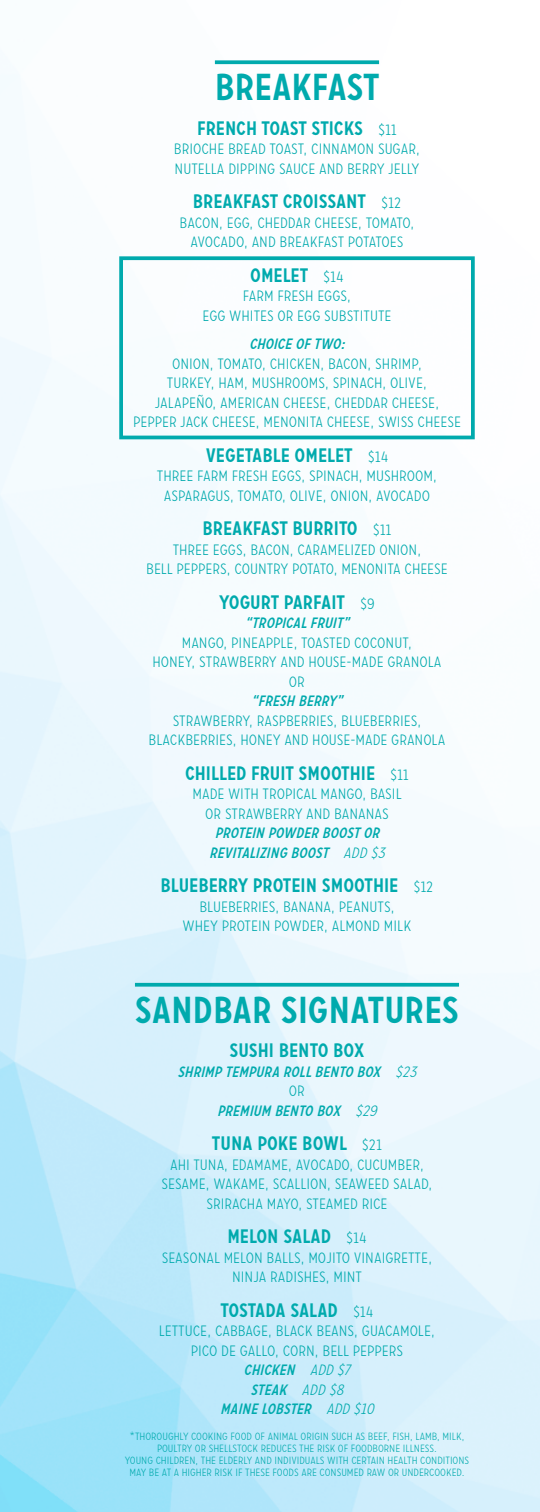
<style>
.page{position:relative;width:540px;height:1512px;background:#fff}
.page>*{position:absolute;margin:0;border:0;box-sizing:border-box;transform-origin:0 0}
.t1{font:500 37.5px "Carrosserie";color:#00aaad}
.t2{font:500 19.5px "Carrosserie";color:#00aaad}
.t3{font:200 15px/19.5px "Carrosserie";color:#00aaad;text-align:center}
.t4{font:italic 15px/19.5px "Carrosserie";color:#00aaad;text-align:center}
.t5{font:200 10.5px/12px "Carrosserie";color:#00aaad;text-align:center}
.s1{font-weight:200;font-size:15px}
.s2{font-weight:200}
.s3{font-weight:200;font-style:normal}
.s4{font-weight:400;font-style:italic}
.s5{font-style:italic}
</style>
<div class="page">
<svg style="left:215px;top:60px;width:164px;height:4px"></svg>
<svg style="left:135px;top:983px;width:324px;height:4px"></svg>
<div style="left:119px;top:256px;width:356px;height:183px;border:4px solid #00aaad"></div>
<h1 class="t1" style="left:215px;top:63px;width:166px">BREAKFAST</h1>
<h2 class="t2" style="left:197px;top:115px;width:201px">FRENCH TOAST STICKS <span class="s1">$11</span></h2>
<p class="t3" style="left:174px;top:139px;width:248px;text-align:left">BRIOCHE BREAD TOAST, CINNAMON SUGAR,<br>NUTELLA DIPPING SAUCE AND BERRY JELLY</p>
<h2 class="t2" style="left:193px;top:189px;width:210px">BREAKFAST CROISSANT <span class="s1">$12</span></h2>
<p class="t3" style="left:180px;top:213px;width:236px">BACON, EGG, CHEDDAR CHEESE, TOMATO,<br>AVOCADO, AND BREAKFAST POTATOES</p>
<h2 class="t2" style="left:250px;top:262px;width:95px">OMELET <span class="s1">$14</span></h2>
<p class="t3" style="left:202px;top:286px;width:191px">FARM FRESH EGGS,<br>EGG WHITES OR EGG SUBSTITUTE</p>
<p class="t4" style="left:249px;top:334px;width:102px">CHOICEOFTWO:</p>
<p class="t3" style="left:133px;top:354px;width:329px">ONION, TOMATO, CHICKEN, BACON, SHRIMP,<br>TURKEY, HAM, MUSHROOMS, SPINACH, OLIVE,<br>JALAPEÑO, AMERICAN CHEESE, CHEDDAR CHEESE, PEPPER JACK CHEESE, MENONITA CHEESE, SWISS CHEESE</p>
<h2 class="t2" style="left:206px;top:442px;width:184px">VEGETABLE OMELET <span class="s1">$14</span></h2>
<p class="t3" style="left:157px;top:466px;width:282px">THREE FARM FRESH EGGS, SPINACH, MUSHROOM,<br>ASPARAGUS, TOMATO, OLIVE, ONION, AVOCADO</p>
<h2 class="t2" style="left:202px;top:516px;width:191px">BREAKFAST BURRITO <span class="s1">$11</span></h2>
<p class="t3" style="left:146px;top:540px;width:303px">THREE EGGS, BACON, CARAMELIZED ONION,<br>BELL PEPPERS, COUNTRY POTATO, MENONITA CHEESE</p>
<h2 class="t2" style="left:219px;top:589px;width:157px">YOGURT PARFAIT <span class="s1">$9</span></h2>
<p class="t4" style="left:245px;top:613px;width:110px">“TROPICALFRUIT”</p>
<p class="t3" style="left:152px;top:633px;width:291px">MANGO, PINEAPPLE, TOASTED COCONUT,<br>HONEY, STRAWBERRY AND HOUSE-MADE GRANOLA<br>OR</p>
<p class="t4" style="left:252px;top:691px;width:97px">“FRESH BERRY”</p>
<p class="t3" style="left:149px;top:711px;width:298px">STRAWBERRY, RASPBERRIES, BLUEBERRIES,<br>BLACKBERRIES, HONEY AND HOUSE-MADE GRANOLA</p>
<h2 class="t2" style="left:185px;top:760px;width:225px">CHILLED FRUIT SMOOTHIE <span class="s1">$11</span></h2>
<p class="t3" style="left:192px;top:784px;width:211px">MADE WITH TROPICAL MANGO, BASIL<br>OR STRAWBERRY AND BANANAS</p>
<p class="t4" style="left:209px;top:823px;width:181px">PROTEIN POWDERBOOSTOR<br>REVITALIZINGBOOST <span class="s2">ADD $3</span></p>
<h2 class="t2" style="left:161px;top:873px;width:274px">BLUEBERRY PROTEIN SMOOTHIE <span class="s1">$12</span></h2>
<p class="t3" style="left:183px;top:897px;width:230px">BLUEBERRIES, BANANA, PEANUTS,<br>WHEY PROTEIN POWDER, ALMOND MILK</p>
<h1 class="t1" style="left:135px;top:985px;width:326px">SANDBAR SIGNATURES</h1>
<h2 class="t2" style="left:230px;top:1038px;width:136px">SUSHI BENTO BOX</h2>
<p class="t4" style="left:177px;top:1062px;width:245px">SHRIMPTEMPURAROLLBENTO BOX <span class="s2">$23<br></span><span class="s3">OR<br></span>PREMIUM BENTO BOX <span class="s2">$29</span></p>
<h2 class="t2" style="left:212px;top:1131px;width:172px">TUNA POKE BOWL <span class="s1">$21</span></h2>
<p class="t3" style="left:161px;top:1155px;width:273px">AHI TUNA, EDAMAME, AVOCADO, CUCUMBER,<br>SESAME, WAKAME, SCALLION, SEAWEED SALAD,<br>SRIRACHA MAYO, STEAMED RICE</p>
<h2 class="t2" style="left:227px;top:1224px;width:141px">MELON SALAD <span class="s1">$14</span></h2>
<p class="t3" style="left:162px;top:1248px;width:272px">SEASONAL MELON BALLS, MOJITO VINAIGRETTE,<br>NINJA RADISHES, MINT</p>
<h2 class="t2" style="left:220px;top:1297px;width:155px">TOSTADA SALAD <span class="s1">$14</span></h2>
<p class="t3" style="left:159px;top:1321px;width:278px">LETTUCE, CABBAGE, BLACK BEANS, GUACAMOLE,<br>PICO DE GALLO, CORN, BELL PEPPERS<br><span class="s4">CHICKEN</span> <span class="s5">ADD $7<br></span><span class="s4">STEAK</span> <span class="s5">ADD $8<br></span><span class="s4">MAINELOBSTER</span> <span class="s5">ADD $10</span></p>
<p class="t5" style="left:125px;top:1430px;width:346px">*THOROUGHLY COOKING FOOD OF ANIMAL ORIGIN SUCH AS BEEF, FISH, LAMB, MILK, POULTRY OR SHELLSTOCK REDUCES THE RISK OF FOODBORNE ILLNESS.<br>YOUNG CHILDREN, THE ELDERLY AND INDIVIDUALS WITH CERTAIN HEALTH CONDITIONS MAY BE AT A HIGHER RISK IF THESE FOODS ARE CONSUMED RAW OR UNDERCOOKED.</p>
</div>
